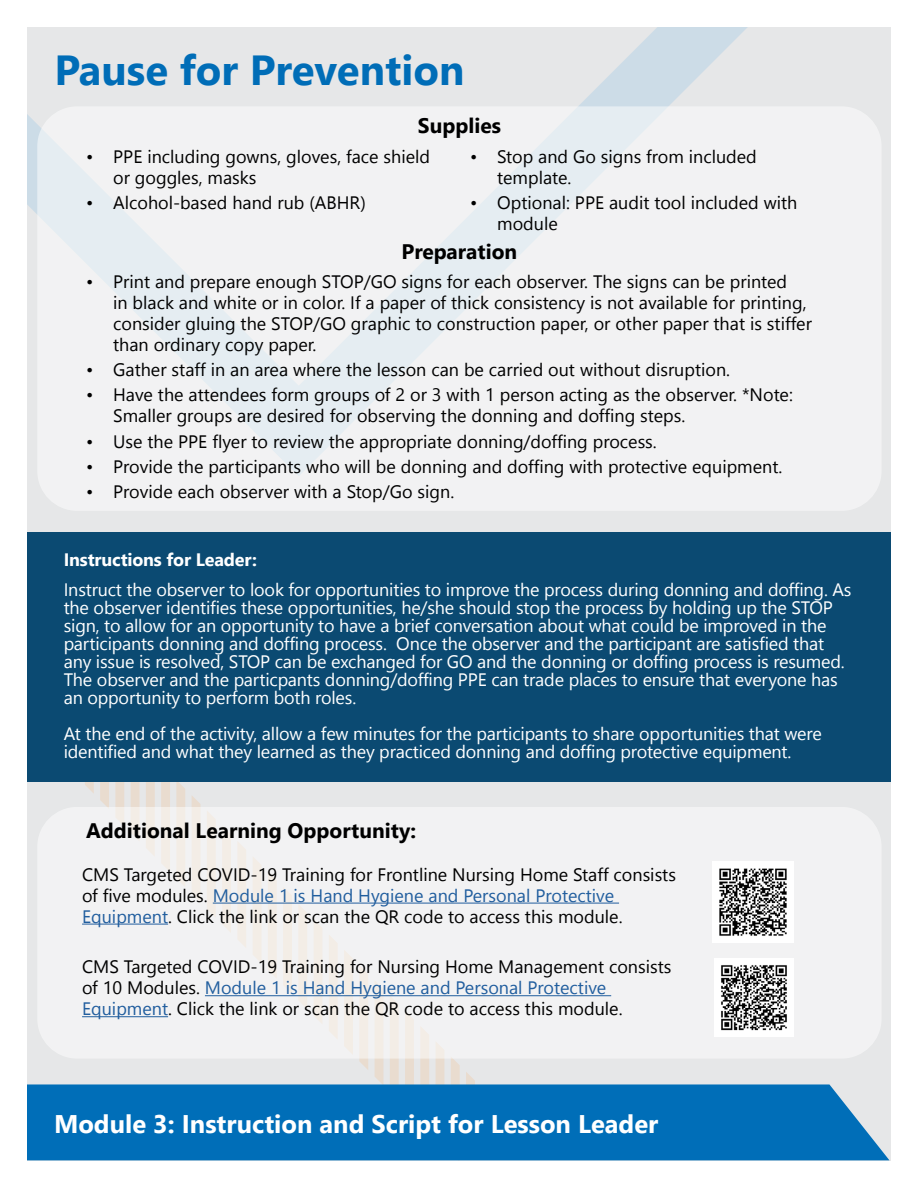
<style>
.page{position:relative;width:918px;height:1188px;background:#fff}
.page>*{position:absolute;margin:0;border:0;box-sizing:border-box;transform-origin:0 0}
.t1{font:700 42px "Nirmala UI";color:#006db7}
.t2{font:700 25.5px "Nirmala UI";color:#fff}
.t3{font:700 21px "Nirmala UI";color:#000}
.Paragraph_Style_2{font:18px/21px "Nirmala UI";color:#000}
.t4{font:18px/18px "Nirmala UI";letter-spacing:-.01em;color:#fff}
.t5{font:700 18px "Nirmala UI";letter-spacing:-.01em;color:#fff}
.s1{color:#215e9e}
</style>
<div class="page">
<div style="left:27px;top:27px;width:864px;height:1134px;background:#e6e7e8"></div>
<svg style="left:27px;top:114px;width:14px;height:100px"></svg>
<svg style="left:579px;top:27px;width:169px;height:79px;fill:#ccdce7"></svg>
<svg style="left:436px;top:1059px;width:8px;height:25px"></svg>
<svg style="left:420px;top:1059px;width:9px;height:25px"></svg>
<svg style="left:405px;top:1059px;width:9px;height:25px"></svg>
<svg style="left:390px;top:1059px;width:9px;height:25px"></svg>
<svg style="left:375px;top:1059px;width:8px;height:25px"></svg>
<svg style="left:359px;top:1059px;width:9px;height:11px"></svg>
<svg style="left:451px;top:1059px;width:9px;height:102px"></svg>
<svg style="left:466px;top:1072px;width:9px;height:12px"></svg>
<svg style="left:131px;top:782px;width:9px;height:25px"></svg>
<svg style="left:85px;top:782px;width:9px;height:11px"></svg>
<svg style="left:100px;top:782px;width:9px;height:25px"></svg>
<svg style="left:115px;top:782px;width:9px;height:25px"></svg>
<svg style="left:192px;top:796px;width:9px;height:11px"></svg>
<svg style="left:176px;top:782px;width:9px;height:25px"></svg>
<svg style="left:161px;top:782px;width:9px;height:25px"></svg>
<svg style="left:146px;top:782px;width:9px;height:25px"></svg>
<div style="left:27px;top:1084px;width:862px;height:76px;background:#006eb8"></div>
<div style="left:27px;top:532px;width:864px;height:250px;background:#0b4a72"></div>
<div style="left:37px;top:106px;width:845px;height:405px;background:linear-gradient(to right,#eef0f3,#f2f2f3);border-radius:40px"></div>
<div style="left:37px;top:807px;width:845px;height:252px;background:linear-gradient(to right,#f2f1f1,#f2f2f3);border-radius:40px"></div>
<hr style="left:213px;top:903px;width:406px;height:1px;background:#215e9e">
<hr style="left:82px;top:924px;width:86px;height:1px;background:#215e9e">
<hr style="left:205px;top:995px;width:406px;height:1px;background:#215e9e">
<hr style="left:82px;top:1016px;width:86px;height:1px;background:#215e9e">
<img style="left:713px;top:862px;width:80px;height:80px">
<img style="left:715px;top:958px;width:78px;height:78px">
<p class="t1" style="left:54px;top:35px;width:411px">Pause for Prevention</p>
<p class="t3" style="left:418px;top:109px;width:85px">Supplies</p>
<p class="Paragraph_Style_2" style="left:113px;top:145px;width:319px;text-indent:-27px">• PPE including gowns, gloves, face shield or goggles, masks</p>
<p class="Paragraph_Style_2" style="left:86px;top:191px;width:281px">• Alcohol-based hand rub (ABHR)</p>
<p class="Paragraph_Style_2" style="left:497px;top:145px;width:261px;text-indent:-27px">• Stop and Go signs from included template.</p>
<p class="Paragraph_Style_2" style="left:497px;top:191px;width:302px;text-indent:-27px">• Optional: PPE audit tool included with module</p>
<p class="t3" style="left:402px;top:235px;width:117px">Preparation</p>
<p class="Paragraph_Style_2" style="left:113px;top:270px;width:700px;text-indent:-27px">• Print and prepare enough STOP/GO signs for each observer. The signs can be printed<br>in black and white or in color. If a paper of thick consistency is not available for printing, consider gluing the STOP/GO graphic to construction paper, or other paper that is stiffer than ordinary copy paper.</p>
<p class="Paragraph_Style_2" style="left:86px;top:358px;width:645px">• Gather staff in an area where the lesson can be carried out without disruption.</p>
<p class="Paragraph_Style_2" style="left:113px;top:383px;width:681px;text-indent:-27px">• Have the attendees form groups of 2 or 3 with 1 person acting as the observer. *Note:<br>Smaller groups are desired for observing the donning and doffing steps.</p>
<p class="Paragraph_Style_2" style="left:86px;top:430px;width:572px">• Use the PPE flyer to review the appropriate donning/doffing process.</p>
<p class="Paragraph_Style_2" style="left:86px;top:455px;width:698px">• Provide the participants who will be donning and doffing with protective equipment.</p>
<p class="Paragraph_Style_2" style="left:86px;top:480px;width:370px">• Provide each observer with a Stop/Go sign.</p>
<p class="t5" style="left:64px;top:545px;width:195px">Instructions for Leader:</p>
<p class="t4" style="left:64px;top:580px;width:789px">Instruct the observer to look for opportunities to improve the process during donning and doffing. As the observer identifies these opportunities, he/she should stop the process by holding up the STOP sign, to allow for an opportunity to have a brief conversation about what could be improved in the participants donning and doffing process. Once the observer and the participant are satisfied that any issue is resolved, STOP can be exchanged for GO and the donning or doffing process is resumed.<br>The observer and the particpants donning/doffing PPE can trade places to ensure that everyone has an opportunity to perform both roles.</p>
<p class="t4" style="left:64px;top:724px;width:760px">At the end of the activity, allow a few minutes for the participants to share opportunities that were identified and what they learned as they practiced donning and doffing protective equipment.</p>
<p class="t3" style="left:86px;top:813px;width:331px">Additional Learning Opportunity:</p>
<p class="Paragraph_Style_2" style="left:82px;top:862px;width:595px">CMS Targeted COVID-19 Training for Frontline Nursing Home Staff consists of five modules. <span class="s1">Module 1 is Hand Hygiene and Personal Protective<br>Equipment</span>. Click the link or scan the QR code to access this module.</p>
<p class="Paragraph_Style_2" style="left:82px;top:955px;width:591px">CMS Targeted COVID-19 Training for Nursing Home Management consists of 10 Modules. <span class="s1">Module 1 is Hand Hygiene and Personal Protective<br>Equipment</span>. Click the link or scan the QR code to access this module.</p>
<p class="t2" style="left:54px;top:1103px;width:606px">Module 3: Instruction and Script for Lesson Leader</p>
</div>
